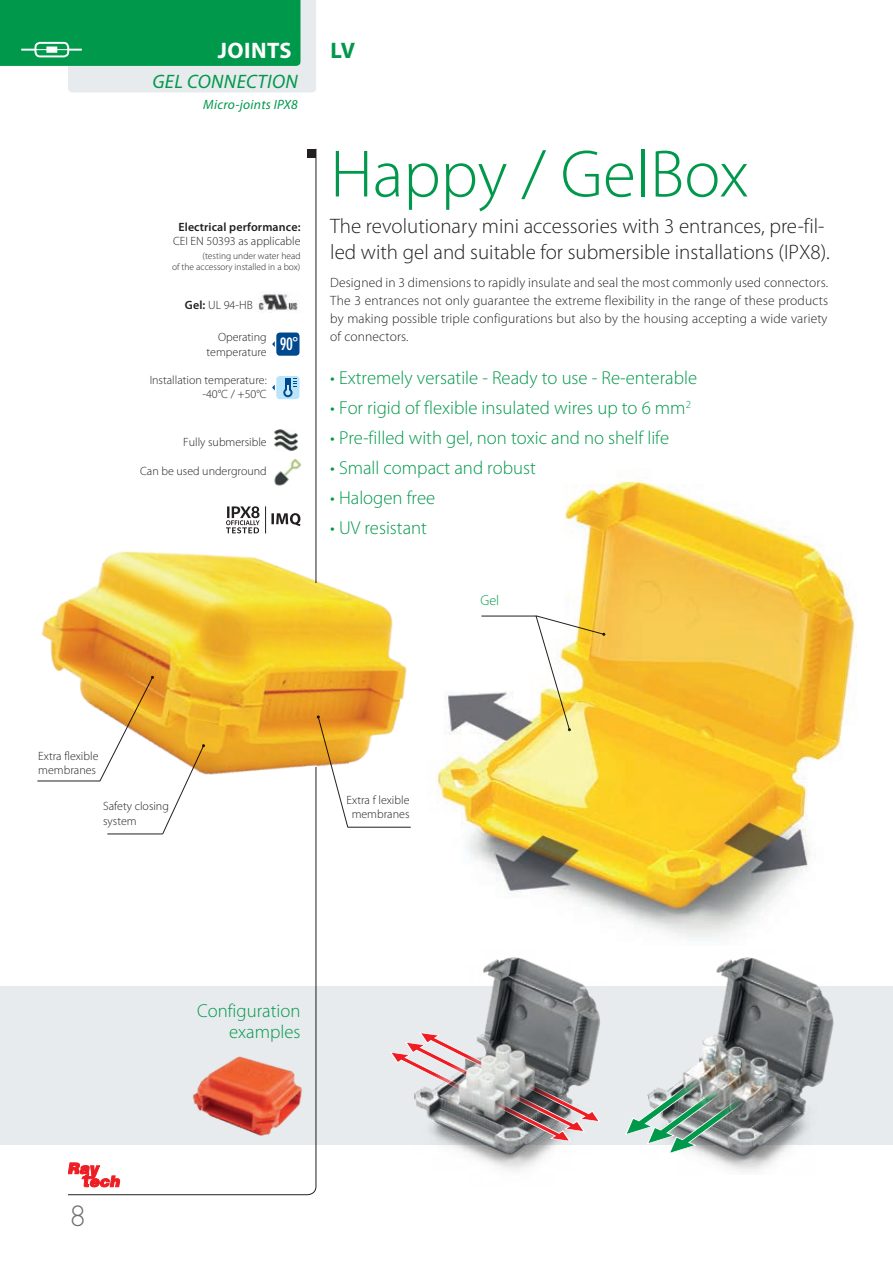
<style>
.page{position:relative;width:893px;height:1263px;background:#fff}
.page>*{position:absolute;margin:0;border:0;box-sizing:border-box;transform-origin:0 0}
.t1{font:300 67.5px "Myriad Pro";color:#00984a}
.Normale{font:300 27px "Futura";color:#6c6d70}
.t2{font:700 22.5px "Myriad Pro";letter-spacing:.02em;color:#fff}
.t3{font:700 22.5px "Myriad Pro";color:#00984a}
.t4{font:300 21px/25.5px "Myriad Pro";color:#231f20}
.t5{font:italic 19.5px "Myriad Pro";letter-spacing:.02em;color:#00984a}
.testo{font:300 18.75px "Myriad Pro";color:#00984a}
.testo-2{font:500 condensed 16.5px "Futura";color:#fff}
.testo-3{font:300 14.25px "Myriad Pro";color:#00984a}
.testo-4{font:300 13.5px/18px "Myriad Pro";letter-spacing:.01em;color:#231f20;text-align:justify}
.t6{font:italic 13.5px "Myriad Pro";letter-spacing:.02em;color:#00984a}
.testo-5{font:300 12px/14.2px "Myriad Pro";color:#231f20;text-align:right}
.testo-6{font:600 12px "Myriad Pro";letter-spacing:.01em;color:#231f20}
.testo-7{font:300 9.45px "Myriad Pro";color:#231f20}
.s1{font-weight:600}
</style>
<div class="page">
<svg style="left:0;top:0;width:316px;height:92px;background:#4db480"></svg>
<div style="left:46px;top:47px;width:11px;height:6px;background:#fff"></div>
<svg style="left:68px;top:148px;width:248px;height:1047px"></svg>
<svg style="left:68px;top:1162px;width:52px;height:25px"></svg>
<div style="left:0;top:986px;width:893px;height:158px;background:#e7ebed"></div>
<img style="left:436px;top:474px;width:419px;height:460px">
<img style="left:37px;top:540px;width:374px;height:313px">
<svg style="left:535px;top:615px;width:70px;height:116px"></svg>
<hr style="left:481px;top:616px;width:56px;height:1px;background:#231f20">
<svg style="left:99px;top:676px;width:55px;height:106px"></svg>
<hr style="left:37px;top:781px;width:63px;height:1px;background:#231f20">
<svg style="left:162px;top:744px;width:43px;height:91px"></svg>
<hr style="left:107px;top:833px;width:56px;height:1px;background:#231f20">
<svg style="left:317px;top:715px;width:32px;height:113px"></svg>
<hr style="left:348px;top:827px;width:63px;height:1px;background:#231f20">
<img style="left:480px;top:957px;width:120px;height:213px">
<img style="left:677px;top:934px;width:193px;height:238px">
<img style="left:480px;top:1018px;width:73px;height:10px">
<svg style="left:381px;top:1028px;width:404px;height:130px"></svg>
<img style="left:192px;top:1032px;width:125px;height:111px">
<img style="left:275px;top:429px;width:22px;height:22px">
<img style="left:272px;top:458px;width:30px;height:30px">
<div style="left:276px;top:332px;width:23px;height:24px;background:#01498e;border-radius:4px"></div>
<svg style="left:272px;top:341px;width:3px;height:6px"></svg>
<svg style="left:272px;top:385px;width:3px;height:5px"></svg>
<div style="left:276px;top:376px;width:23px;height:23px;background:#b9e5fa;border-radius:4px"></div>
<svg style="left:283px;top:388px;width:10px;height:9px"></svg>
<svg style="left:285px;top:378px;width:11px;height:17px"></svg>
<svg style="left:226px;top:506px;width:74px;height:27px"></svg>
<img style="left:257px;top:291px;width:44px;height:22px">
<p class="t2" style="left:218px;top:36px;width:75px">JOINTS</p>
<p class="t5" style="left:152px;top:69px;width:147px">GEL CONNECTION</p>
<p class="t6" style="left:203px;top:96px;width:96px">Micro-joints IPX8</p>
<p class="testo-6" style="left:178px;top:220px;width:123px">Electrical performance:</p>
<p class="testo-5" style="left:173px;top:234px;width:129px">CEI EN 50393 as applicable</p>
<p class="testo-7" style="left:203px;top:250px;width:99px">(testing under water head</p>
<p class="testo-7" style="left:172px;top:261px;width:130px">of the accessory installed in a box)</p>
<p class="testo-5" style="left:185px;top:298px;width:69px"><span class="s1">Gel:</span> UL 94-HB</p>
<p class="testo-5" style="left:218px;top:330px;width:50px">Operating</p>
<p class="testo-5" style="left:207px;top:344px;width:62px">temperature</p>
<p class="testo-5" style="left:150px;top:373px;width:119px">Installation temperature: -40°C / +50°C</p>
<p class="testo-2" style="left:280px;top:334px;width:20px">90<sup>°</sup></p>
<p class="testo-5" style="left:183px;top:435px;width:85px">Fully submersible</p>
<p class="testo-5" style="left:140px;top:464px;width:128px">Can be used underground</p>
<p class="t3" style="left:330px;top:36px;width:26px">LV</p>
<p class="t1" style="left:330px;top:133px;width:420px">Happy / GelBox</p>
<p class="t4" style="left:330px;top:214px;width:501px">The revolutionary mini accessories with 3 entrances, pre-fil&shy;led with gel and suitable for submersible installations (IPX8).</p>
<p class="testo-4" style="left:330px;top:273px;width:499px">Designed in 3 dimensions to rapidly insulate and seal the most commonly used connectors.</p>
<p class="testo-4" style="left:330px;top:291px;width:499px">The 3 entrances not only guarantee the extreme flexibility in the range of these products by making possible triple configurations but also by the housing accepting a wide variety of connectors.</p>
<p class="testo" style="left:330px;top:366px;width:368px">• Extremely versatile - Ready to use - Re-enterable</p>
<p class="testo" style="left:330px;top:396px;width:362px">• For rigid of flexible insulated wires up to 6 mm<sup>2</sup></p>
<p class="testo" style="left:330px;top:426px;width:340px">• Pre-filled with gel, non toxic and no shelf life</p>
<p class="testo" style="left:330px;top:456px;width:207px">• Small compact and robust</p>
<p class="testo" style="left:330px;top:486px;width:107px">• Halogen free</p>
<p class="testo" style="left:330px;top:516px;width:98px">• UV resistant</p>
<p class="testo-3" style="left:480px;top:592px;width:20px">Gel</p>
<p class="testo-5" style="left:38px;top:748px;width:62px">Extra flexible</p>
<p class="testo-5" style="left:38px;top:762px;width:59px">membranes</p>
<p class="testo-5" style="left:103px;top:799px;width:67px">Safety closing</p>
<p class="testo-5" style="left:103px;top:813px;width:35px">system</p>
<p class="testo-5" style="left:347px;top:792px;width:64px">Extra f lexible</p>
<p class="testo-5" style="left:352px;top:807px;width:59px">membranes</p>
<p class="Normale" style="left:70px;top:1199px;width:18px">8</p>
<p class="testo" style="left:197px;top:1000px;width:105px">Configuration</p>
<p class="testo" style="left:229px;top:1021px;width:73px">examples</p>
</div>
